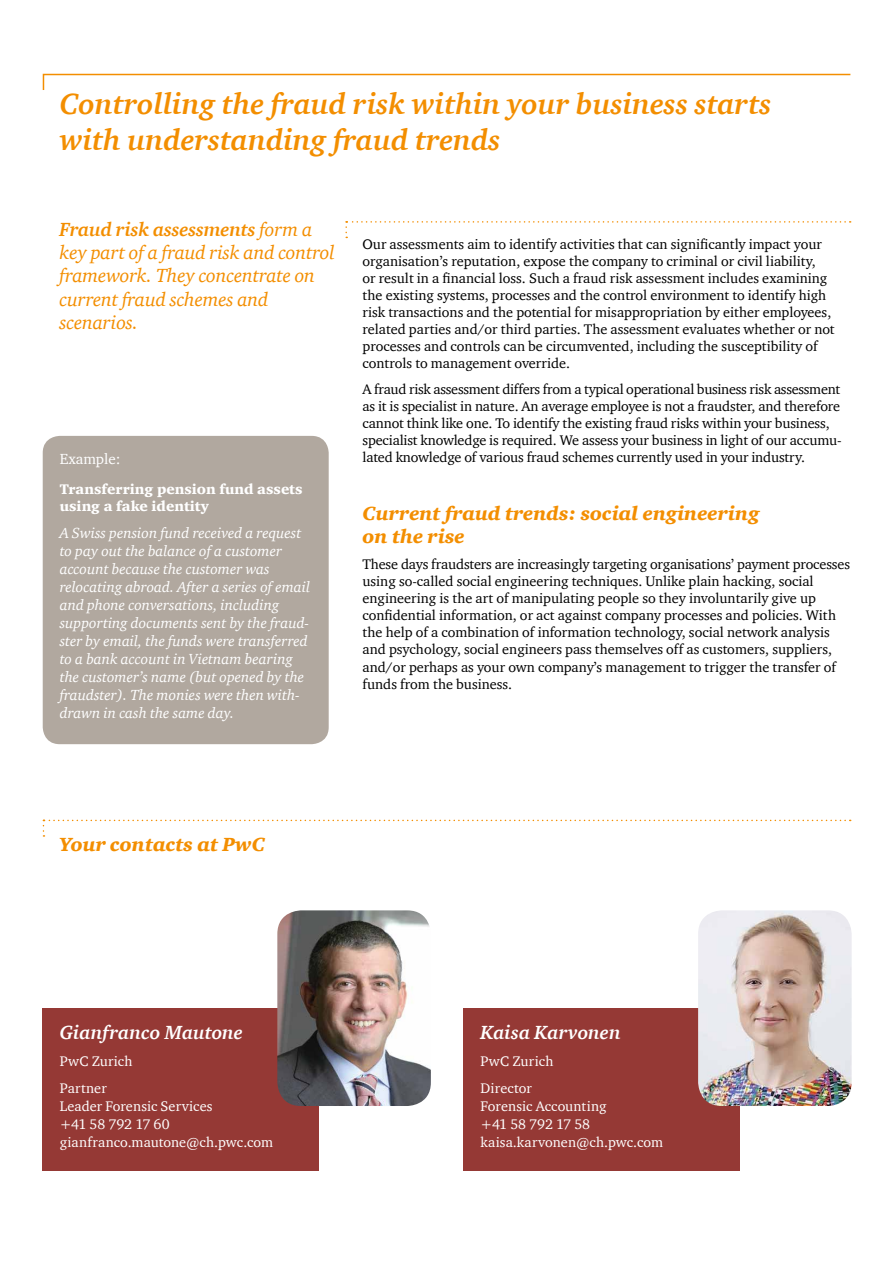
<style>
.page{position:relative;width:893px;height:1263px;background:#fff}
.page>*{position:absolute;margin:0;border:0;box-sizing:border-box;transform-origin:0 0}
.t1{font:italic 700 30px/36px "ITC Charter Com";color:#f38e00}
.t2{font:italic 19.5px/23.4px "ITC Charter Com";letter-spacing:-.01em;color:#f38e00}
.t3{font:italic 900 19.5px/23.4px "ITC Charter Com";color:#f38e00}
.t4{font:italic 700 19.5px "ITC Charter Com";color:#fff}
.t5{font:italic 15px/18px "ITC Charter Com";color:#fff}
.t6{font:15px "ITC Charter Com";color:#fff}
.t7{font:14.25px/17.1px "ITC Charter Com";color:#000}
.t8{font:14.25px/18px "ITC Charter Com";letter-spacing:.005em;color:#fff}
.t9{font:900 14.25px/17.1px "ITC Charter Com";color:#fff}
.s1{font-weight:700}
</style>
<div class="page">
<svg style="left:42px;top:73px;width:809px;height:17px"></svg>
<div style="left:43px;top:436px;width:286px;height:308px;background:#b1a89f;border-radius:17px"></div>
<svg style="left:43px;top:820px;width:808px;height:17px"></svg>
<div style="left:43px;top:1008px;width:276px;height:162px;background:#953935"></div>
<img style="left:277px;top:910px;width:154px;height:196px">
<div style="left:463px;top:1008px;width:277px;height:162px;background:#953935"></div>
<img style="left:698px;top:910px;width:154px;height:196px">
<svg style="left:345px;top:221px;width:506px;height:17px"></svg>
<h1 class="t1" style="left:60px;top:85px;width:713px">Controlling the fraud risk within your business starts with understanding fraud trends</h1>
<h2 class="t2" style="left:60px;top:217px;width:277px"><span class="s1">Fraud risk assessments</span> form a key part of a fraud risk and control framework. They concentrate on current fraud schemes and scenarios.</h2>
<p class="t6" style="left:60px;top:450px;width:62px">Example:</p>
<p class="t9" style="left:60px;top:480px;width:244px">Transferring pension fund assets using a fake identity</p>
<p class="t5" style="left:60px;top:523px;width:252px">A Swiss pension fund received a request to pay out the balance of a customer account because the customer was relocating abroad. After a series of email and phone conversations, including supporting documents sent by the fraud&shy;ster by email, the funds were transferred to a bank account in Vietnam bearing the customer’s name (but opened by the fraudster). The monies were then with&shy;drawn in cash the same day.</p>
<p class="t7" style="left:362px;top:235px;width:474px">Our assessments aim to identify activities that can significantly impact your organisation’s reputation, expose the company to criminal or civil liability,<br>or result in a financial loss. Such a fraud risk assessment includes examining the existing systems, processes and the control environment to identify high risk transactions and the potential for misappropriation by either employees, related parties and/or third parties. The assessment evaluates whether or not processes and controls can be circumvented, including the susceptibility of controls to management override.</p>
<p class="t7" style="left:362px;top:380px;width:481px">A fraud risk assessment differs from a typical operational business risk assessment as it is specialist in nature. An average employee is not a fraudster, and therefore cannot think like one. To identify the existing fraud risks within your business, specialist knowledge is required. We assess your business in light of our accumu&shy;lated knowledge of various fraud schemes currently used in your industry.</p>
<h2 class="t3" style="left:362px;top:501px;width:398px">Current fraud trends: social engineering on the rise</h2>
<p class="t7" style="left:362px;top:555px;width:489px">These days fraudsters are increasingly targeting organisations’ payment processes using so-called social engineering techniques. Unlike plain hacking, social engineering is the art of manipulating people so they involuntarily give up confidential information, or act against company processes and policies. With the help of a combination of information technology, social network analysis and psychology, social engineers pass themselves off as customers, suppliers, and/or perhaps as your own company’s management to trigger the transfer of funds from the business.</p>
<h2 class="t3" style="left:60px;top:832px;width:207px">Your contacts at PwC</h2>
<h2 class="t4" style="left:60px;top:1021px;width:185px">Gianfranco Mautone</h2>
<p class="t8" style="left:60px;top:1048px;width:74px;line-height:26.7px">PwC Zurich<br>Partner</p>
<p class="t8" style="left:60px;top:1097px;width:215px">Leader Forensic Services<br>+41 58 792 17 60 gianfranco.mautone@ch.pwc.com</p>
<h2 class="t4" style="left:480px;top:1021px;width:142px">Kaisa Karvonen</h2>
<p class="t8" style="left:480px;top:1048px;width:74px;line-height:26.7px">PwC Zurich<br>Director</p>
<p class="t8" style="left:480px;top:1097px;width:184px">Forensic Accounting<br>+41 58 792 17 58 kaisa.karvonen@ch.pwc.com</p>
</div>
